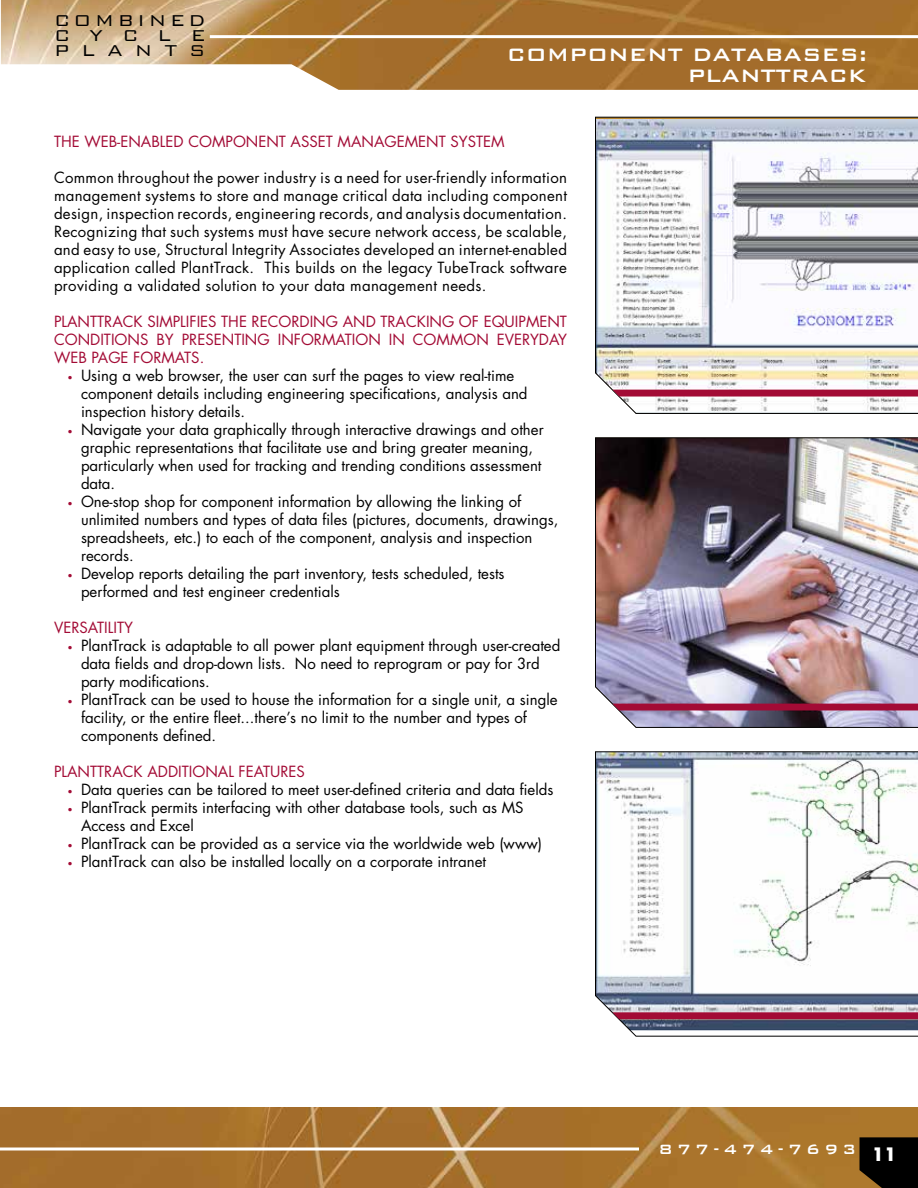
<style>
.page{position:relative;width:918px;height:1188px;background:#fff}
.page>*{position:absolute;margin:0;border:0;box-sizing:border-box;transform-origin:0 0}
.t1{font:500 24px/21px "Bank Gothic";color:#fff;text-align:right}
.t2{font:300 21px/15px "Bank Gothic";letter-spacing:.58em;color:#000;text-align:justify}
.t3{font:500 18px "Bank Gothic";letter-spacing:.235em;color:#fff}
.t4{font:700 18px "Futura";color:#fff}
.t5{font:15px/18px "Futura";color:#000}
.t6{font:15px/18px "Futura";color:#a30b35;text-align:justify}
.s1{font-size:9px;color:#a30b35}
</style>
<div class="page">
<img style="left:1px;top:0;width:917px;height:90px">
<img style="left:0;top:1108px;width:918px;height:80px">
<hr style="left:0;top:1148px;width:639px;height:2px;background:#fff">
<hr style="left:210px;top:35px;width:708px;height:3px;background:#fff">
<svg style="left:595px;top:117px;width:323px;height:297px"></svg>
<svg style="left:612px;top:390px;width:306px;height:7px;background:#a91d44"></svg>
<img style="left:595px;top:437px;width:323px;height:291px">
<div style="left:612px;top:704px;width:306px;height:6px;background:#a30b35"></div>
<svg style="left:595px;top:751px;width:323px;height:286px"></svg>
<svg style="left:612px;top:1012px;width:306px;height:7px;background:#a6173e"></svg>
<svg style="left:860px;top:1137px;width:58px;height:51px;background:#0c0803"></svg>
<h2 class="t2" style="left:54px;top:11px;width:153px">COMBINED CYCLE PLANTS</h2>
<p class="t1" style="left:507px;top:42px;width:362px">COMPONENT DATABASES:<br>PLANTTRACK</p>
<p class="t6" style="left:54px;top:132px;width:452px">THE WEB-ENABLED COMPONENT ASSET MANAGEMENT SYSTEM</p>
<p class="t5" style="left:54px;top:168px;width:515px;text-align:justify">Common throughout the power industry is a need for user-friendly information management systems to store and manage critical data including component design, inspection records, engineering records, and analysis documentation.<br>Recognizing that such systems must have secure network access, be scalable, and easy to use, Structural Integrity Associates developed an internet-enabled application called PlantTrack. This builds on the legacy TubeTrack software providing a validated solution to your data management needs.</p>
<p class="t6" style="left:54px;top:312px;width:515px">PLANTTRACK SIMPLIFIES THE RECORDING AND TRACKING OF EQUIPMENT CONDITIONS BY PRESENTING INFORMATION IN COMMON EVERYDAY WEB PAGE FORMATS.</p>
<p class="t5" style="left:81px;top:366px;width:448px;text-indent:-14px"><span class="s1">•</span> Using a web browser, the user can surf the pages to view real-time component details including engineering specifications, analysis and inspection history details.</p>
<p class="t5" style="left:81px;top:420px;width:464px;text-indent:-14px"><span class="s1">•</span> Navigate your data graphically through interactive drawings and other graphic representations that facilitate use and bring greater meaning, particularly when used for tracking and trending conditions assessment data.</p>
<p class="t5" style="left:81px;top:492px;width:479px;text-indent:-14px"><span class="s1">•</span> One-stop shop for component information by allowing the linking of unlimited numbers and types of data files (pictures, documents, drawings, spreadsheets, etc.) to each of the component, analysis and inspection records.</p>
<p class="t5" style="left:81px;top:564px;width:425px;text-indent:-14px"><span class="s1">•</span> Develop reports detailing the part inventory, tests scheduled, tests performed and test engineer credentials</p>
<p class="t6" style="left:54px;top:618px;width:80px">VERSATILITY</p>
<p class="t5" style="left:81px;top:636px;width:481px;text-indent:-14px"><span class="s1">•</span> PlantTrack is adaptable to all power plant equipment through user-created data fields and drop-down lists. No need to reprogram or pay for 3rd party modifications.</p>
<p class="t5" style="left:81px;top:690px;width:478px;text-indent:-14px"><span class="s1">•</span> PlantTrack can be used to house the information for a single unit, a single facility, or the entire fleet...there’s no limit to the number and types of components defined.</p>
<p class="t6" style="left:54px;top:762px;width:252px">PLANTTRACK ADDITIONAL FEATURES</p>
<p class="t5" style="left:68px;top:780px;width:487px"><span class="s1">•</span> Data queries can be tailored to meet user-defined criteria and data fields</p>
<p class="t5" style="left:81px;top:798px;width:444px;text-indent:-14px"><span class="s1">•</span> PlantTrack permits interfacing with other database tools, such as MS<br>Access and Excel</p>
<p class="t5" style="left:68px;top:834px;width:476px"><span class="s1">•</span> PlantTrack can be provided as a service via the worldwide web (www)</p>
<p class="t5" style="left:68px;top:852px;width:420px"><span class="s1">•</span> PlantTrack can also be installed locally on a corporate intranet</p>
<p class="t3" style="left:659px;top:1136px;width:199px">877-474-7693</p>
<p class="t4" style="left:872px;top:1142px;width:26px">11</p>
</div>
